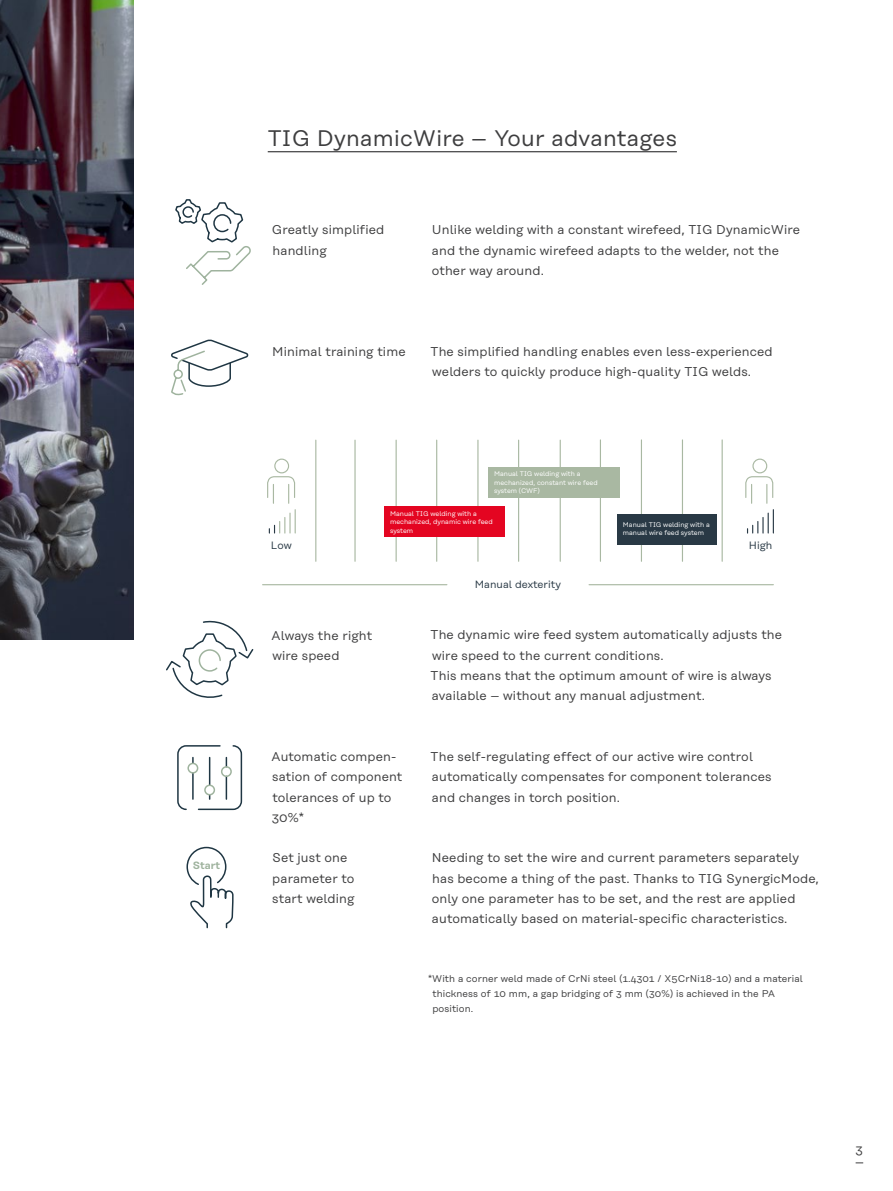
<style>
.page{position:relative;width:893px;height:1191px;background:#fff}
.page>*{position:absolute;margin:0;border:0;box-sizing:border-box;transform-origin:0 0}
.t1{font:22.5px "Rational Text";letter-spacing:.01em;color:#3e3e3f}
.t2{font:12.75px/20.2px "Rational Text";letter-spacing:.01em;color:#3e3e3f}
.t3{font:10.65px "Rational Text";color:#293945}
.t4{font:10.5px "Rational Text";color:#293945}
.t5{font:600 10.5px "Rational Text";color:#9fb39e}
.t6{font:9.75px/15px "Rational Text";letter-spacing:.01em;color:#3e3e3f}
.t7{font:6.75px/8.7px "Rational Text";color:#fff}
</style>
<div class="page">
<img style="left:0;top:0;width:133px;height:639px">
<svg style="left:186px;top:846px;width:48px;height:83px"></svg>
<svg style="left:177px;top:745px;width:66px;height:66px"></svg>
<div style="left:221px;top:766px;width:11px;height:11px;border:2px solid #9fb39e;border-radius:50%"></div>
<div style="left:187px;top:762px;width:11px;height:11px;border:2px solid #9fb39e;border-radius:50%"></div>
<div style="left:204px;top:784px;width:11px;height:11px;border:2px solid #9fb39e;border-radius:50%"></div>
<svg style="left:171px;top:339px;width:78px;height:57px"></svg>
<svg style="left:166px;top:621px;width:88px;height:77px"></svg>
<svg style="left:175px;top:199px;width:76px;height:86px"></svg>
<hr style="left:263px;top:584px;width:184px;height:1px;background:#a9b8a2">
<hr style="left:589px;top:584px;width:184px;height:1px;background:#a9b8a2">
<hr style="left:682px;top:440px;width:1px;height:121px;background:#a9b8a2">
<hr style="left:722px;top:440px;width:1px;height:121px;background:#a9b8a2">
<hr style="left:477px;top:440px;width:1px;height:121px;background:#a9b8a2">
<hr style="left:641px;top:440px;width:1px;height:121px;background:#a9b8a2">
<hr style="left:436px;top:440px;width:1px;height:121px;background:#a9b8a2">
<hr style="left:600px;top:440px;width:1px;height:121px;background:#a9b8a2">
<hr style="left:396px;top:440px;width:1px;height:121px;background:#a9b8a2">
<hr style="left:560px;top:440px;width:1px;height:121px;background:#a9b8a2">
<hr style="left:354px;top:440px;width:2px;height:121px;background:#a9b8a2">
<hr style="left:518px;top:440px;width:1px;height:121px;background:#a9b8a2">
<hr style="left:315px;top:440px;width:1px;height:121px;background:#a9b8a2">
<div style="left:752px;top:458px;width:15px;height:15px;border:1px solid #a9b8a2;border-radius:50%"></div>
<svg style="left:745px;top:476px;width:29px;height:27px"></svg>
<svg style="left:747px;top:509px;width:27px;height:24px"></svg>
<div style="left:274px;top:458px;width:15px;height:15px;border:1px solid #a9b8a2;border-radius:50%"></div>
<svg style="left:267px;top:476px;width:29px;height:27px"></svg>
<svg style="left:295px;top:509px;width:1px;height:24px"></svg>
<svg style="left:269px;top:517px;width:16px;height:16px"></svg>
<hr style="left:289px;top:513px;width:2px;height:20px;background:#a9b8a2">
<hr style="left:268px;top:151px;width:409px;height:1px;background:#3e3e3f">
<div style="left:385px;top:506px;width:120px;height:31px;background:#e40521"></div>
<div style="left:488px;top:467px;width:132px;height:31px;background:#a9b8a2"></div>
<div style="left:617px;top:513px;width:100px;height:31px;background:#293945"></div>
<p class="t5" style="left:193px;top:859px;width:29px">Start</p>
<h1 class="t1" style="left:268px;top:125px;width:411px">TIG DynamicWire – Your advantages</h1>
<p class="t2" style="left:272px;top:220px;width:114px">Greatly simplified handling</p>
<p class="t2" style="left:432px;top:220px;width:370px">Unlike welding with a constant wirefeed, TIG DynamicWire and the dynamic wirefeed adapts to the welder, not the other way around.</p>
<p class="t2" style="left:272px;top:341px;width:135px">Minimal training time</p>
<p class="t2" style="left:431px;top:341px;width:344px">The simplified handling enables even less-experienced welders to quickly produce high-quality TIG welds.</p>
<p class="t7" style="left:494px;top:469px;width:105px">Manual TIG welding with a mechanized, constant wire feed system (CWF)</p>
<p class="t7" style="left:390px;top:509px;width:104px">Manual TIG welding with a mechanized, dynamic wire feed system</p>
<p class="t7" style="left:623px;top:520px;width:88px">Manual TIG welding with a manual wire feed system</p>
<p class="t3" style="left:271px;top:539px;width:22px">Low</p>
<p class="t3" style="left:749px;top:539px;width:25px">High</p>
<p class="t2" style="left:271px;top:625px;width:103px">Always the right wire speed</p>
<p class="t2" style="left:271px;top:746px;width:133px">Automatic compen&shy;sation of component tolerances of up to<br>30%*</p>
<p class="t2" style="left:272px;top:847px;width:84px">Set just one parameter to start welding</p>
<p class="t4" style="left:475px;top:578px;width:88px">Manual dexterity</p>
<p class="t2" style="left:431px;top:625px;width:353px">The dynamic wire feed system automatically adjusts the wire speed to the current conditions.<br>This means that the optimum amount of wire is always available – without any manual adjustment.</p>
<p class="t2" style="left:431px;top:746px;width:342px">The self-regulating effect of our active wire control automatically compensates for component tolerances and changes in torch position.</p>
<p class="t2" style="left:432px;top:847px;width:389px">Needing to set the wire and current parameters separately has become a thing of the past. Thanks to TIG SynergicMode, only one parameter has to be set, and the rest are applied automatically based on material-specific characteristics.</p>
<p class="t6" style="left:432px;top:971px;width:372px;text-indent:-4px">*With a corner weld made of CrNi steel (1.4301 / X5CrNi18-10) and a material thickness of 10 mm, a gap bridging of 3 mm (30%) is achieved in the PA position.</p>
<p class="t2" style="left:856px;top:1139px;width:9px">3</p>
</div>
